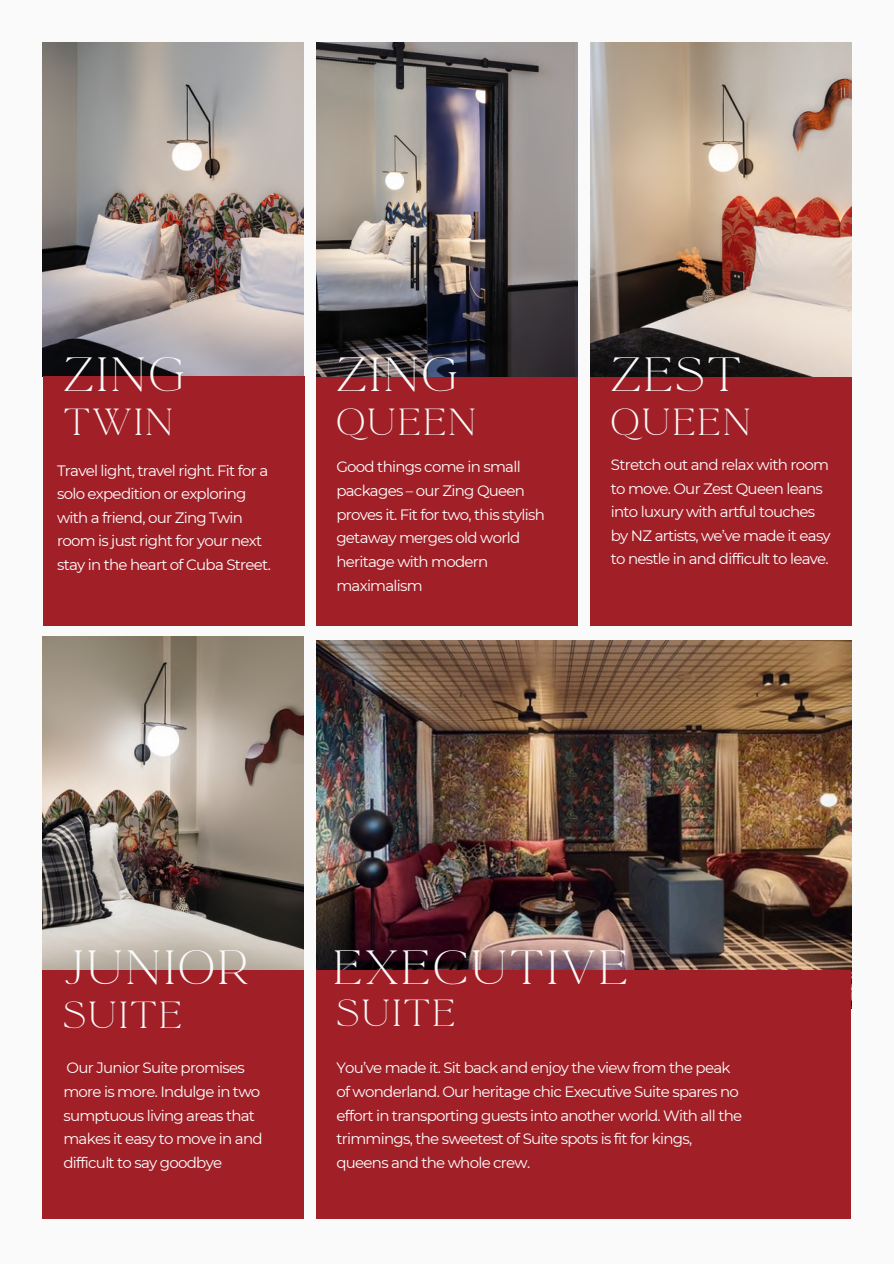
<style>
.page{position:relative;width:894px;height:1264px;background:#fff}
.page>*{position:absolute;margin:0;border:0;box-sizing:border-box;transform-origin:0 0}
.t1{font:42px "La Luxes Serif";letter-spacing:.055em;color:#fafafa}
.t2{font:33px "La Luxes Serif";letter-spacing:.055em;color:#fafafa}
.t3{font:15px/23.7px "Montserrat";letter-spacing:-.05em;color:#fff}
</style>
<div class="page">
<div style="left:0;top:0;width:893px;height:1263px;background:#fafafa"></div>
<img style="left:43px;top:43px;width:261px;height:333px">
<div style="left:43px;top:376px;width:261px;height:249px;background:#a12028"></div>
<img style="left:590px;top:43px;width:261px;height:334px">
<div style="left:590px;top:377px;width:261px;height:248px;background:#a12028"></div>
<img style="left:316px;top:43px;width:261px;height:334px">
<div style="left:316px;top:377px;width:261px;height:248px;background:#a12028"></div>
<img style="left:43px;top:636px;width:261px;height:333px">
<div style="left:43px;top:969px;width:261px;height:249px;background:#a12028"></div>
<img style="left:316px;top:640px;width:534px;height:329px">
<div style="left:316px;top:969px;width:535px;height:249px;background:#a12028"></div>
<p class="t1" style="left:63px;top:344px;width:123px">ZING</p>
<p class="t1" style="left:336px;top:344px;width:123px">ZING</p>
<h3 class="t1" style="left:610px;top:344px;width:132px">ZEST</h3>
<h3 class="t2" style="left:63px;top:398px;width:111px">TWIN</h3>
<p class="t2" style="left:336px;top:398px;width:142px">QUEEN</p>
<h1 class="t2" style="left:610px;top:398px;width:142px">QUEEN</h1>
<h1 class="t3" style="left:57px;top:458px;width:215px">Travel light, travel right. Fit for a solo expedition or exploring with a friend, our Zing Twin room is just right for your next stay in the heart of Cuba Street.</h1>
<p class="t3" style="left:336px;top:455px;width:210px">Good things come in small packages – our Zing Queen proves it. Fit for two, this stylish getaway merges old world heritage with modern maximalism</p>
<h3 class="t3" style="left:610px;top:452px;width:221px">Stretch out and relax with room to move. Our Zest Queen leans into luxury with artful touches by NZ artists, we’ve made it easy to nestle in and difficult to leave.</h3>
<p class="t1" style="left:63px;top:937px;width:188px">JUNIOR</p>
<h3 class="t2" style="left:63px;top:991px;width:121px">SUITE</h3>
<p class="t3" style="left:63px;top:1056px;width:201px">Our Junior Suite promises more is more. Indulge in two sumptuous living areas that makes it easy to move in and difficult to say goodbye</p>
<p class="t1" style="left:333px;top:937px;width:297px">EXECUTIVE</p>
<h2 class="t2" style="left:336px;top:988px;width:121px">SUITE</h2>
<h4 class="t3" style="left:336px;top:1056px;width:407px">You’ve made it. Sit back and enjoy the view from the peak of wonderland. Our heritage chic Executive Suite spares no effort in transporting guests into another world. With all the trimmings, the sweetest of Suite spots is fit for kings, queens and the whole crew.</h4>
<p class="t3" style="left:337px;top:1080px;width:191px">Our heritage chic Executive</p>
<p class="t3" style="left:337px;top:1104px;width:162px">Suite spares no effort in</p>
<p class="t3" style="left:347px;top:1127px;width:157px">ansporting guests into</p>
<p class="t3" style="left:337px;top:1151px;width:102px">another world.</p>
</div>
